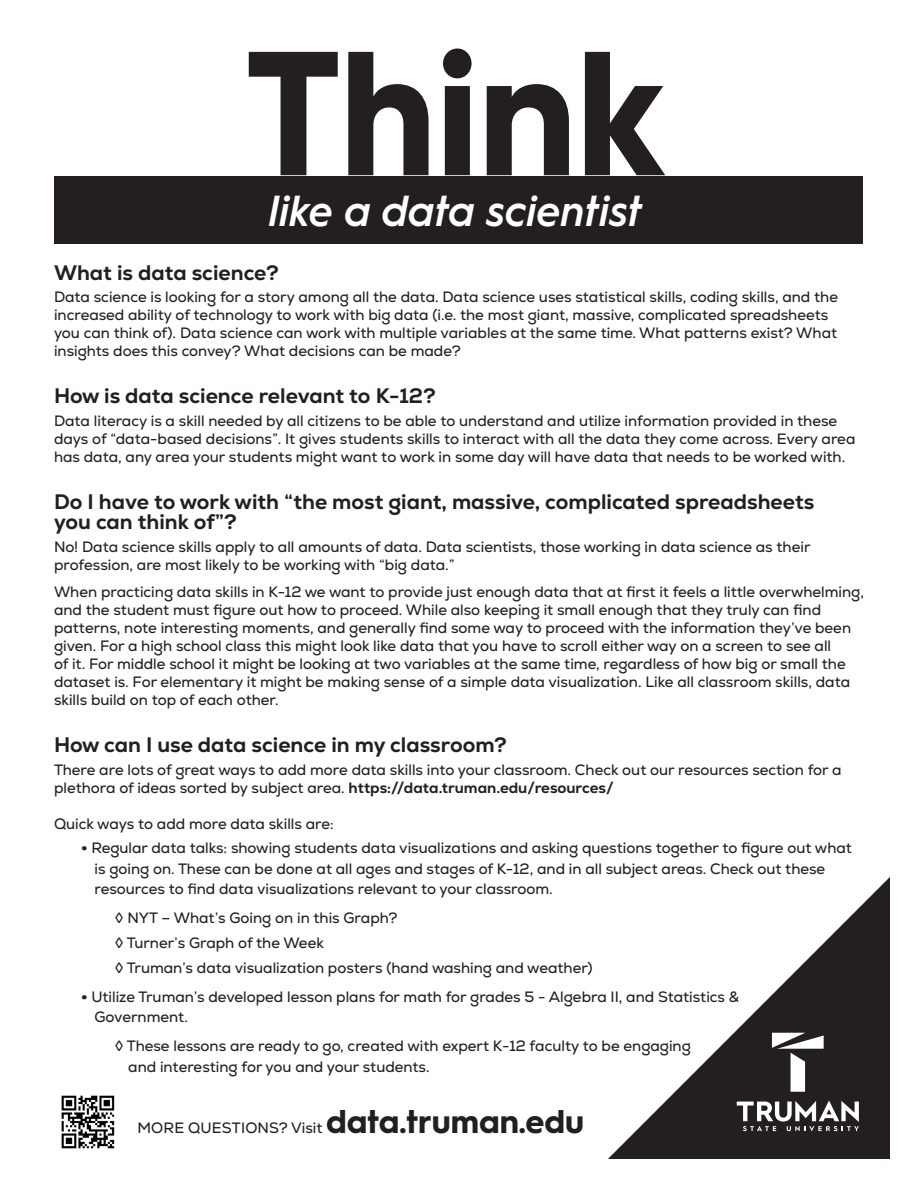
<style>
.page{position:relative;width:918px;height:1188px;background:#fff}
.page>*{position:absolute;margin:0;border:0;box-sizing:border-box;transform-origin:0 0}
.t1{font:700 177px "Hurme Geometric Sans 1";color:#231f20;scale:.95 1}
.t2{font:italic 600 43.5px "Hurme Geometric Sans 1";color:#fff;scale:.95 1}
.t3{font:800 21px/20.2px "Nexa";color:#231f20}
.t4{font:15px/18px "Nexa";color:#231f20}
.s1{font-weight:800}
.s2{font-weight:900}
.s3{font-family:"Hurme Geometric Sans 1";font-weight:700;font-size:33px}
</style>
<div class="page">
<div style="left:55px;top:176px;width:808px;height:67px;background:#231f20"></div>
<img style="left:61px;top:1095px;width:54px;height:54px">
<svg style="left:608px;top:877px;width:282px;height:282px"></svg>
<svg style="left:737px;top:1100px;width:122px;height:31px"></svg>
<svg style="left:772px;top:1033px;width:52px;height:59px"></svg>
<p class="t1" style="left:247px;top:-11px;width:442px">Think</p>
<p class="t2" style="left:270px;top:180px;width:394px">like a data scientist</p>
<p class="t3" style="left:54px;top:262px;width:226px">What is data science?</p>
<p class="t4" style="left:54px;top:288px;width:786px">Data science is looking for a story among all the data. Data science uses statistical skills, coding skills, and the increased ability of technology to work with big data (i.e. the most giant, massive, complicated spreadsheets you can think of). Data science can work with multiple variables at the same time. What patterns exist? What insights does this convey? What decisions can be made?</p>
<p class="t3" style="left:54px;top:386px;width:383px">How is data science relevant to K-12?</p>
<p class="t4" style="left:54px;top:412px;width:803px">Data literacy is a skill needed by all citizens to be able to understand and utilize information provided in these days of “data-based decisions”. It gives students skills to interact with all the data they come across. Every area has data, any area your students might want to work in some day will have data that needs to be worked with.</p>
<p class="t3" style="left:54px;top:492px;width:762px">Do I have to work with “the most giant, massive, complicated spreadsheets you can think of”?</p>
<p class="t4" style="left:54px;top:538px;width:758px">No! Data science skills apply to all amounts of data. Data scientists, those working in data science as their profession, are most likely to be working with “big data.”</p>
<p class="t4" style="left:54px;top:583px;width:812px">When practicing data skills in K-12 we want to provide just enough data that at first it feels a little overwhelming, and the student must figure out how to proceed. While also keeping it small enough that they truly can find patterns, note interesting moments, and generally find some way to proceed with the information they’ve been given. For a high school class this might look like data that you have to scroll either way on a screen to see all<br>of it. For middle school it might be looking at two variables at the same time, regardless of how big or small the dataset is. For elementary it might be making sense of a simple data visualization. Like all classroom skills, data skills build on top of each other.</p>
<p class="t3" style="left:54px;top:735px;width:454px">How can I use data science in my classroom?</p>
<p class="t4" style="left:54px;top:761px;width:789px">There are lots of great ways to add more data skills into your classroom. Check out our resources section for a plethora of ideas sorted by subject area. <span class="s1">https://data.truman.edu/resources/</span></p>
<p class="t4" style="left:54px;top:815px;width:281px">Quick ways to add more data skills are:</p>
<p class="t4" style="left:94px;top:838px;width:759px;line-height:20.2px;text-indent:-14px"><span class="s2">•</span> Regular data talks: showing students data visualizations and asking questions together to figure out what is going on. These can be done at all ages and stages of K-12, and in all subject areas. Check out these resources to find data visualizations relevant to your classroom.</p>
<p class="t4" style="left:115px;top:909px;width:284px">◊ NYT – What’s Going on in this Graph?</p>
<p class="t4" style="left:115px;top:934px;width:211px">◊ Turner’s Graph of the Week</p>
<p class="t4" style="left:115px;top:959px;width:479px">◊ Truman’s data visualization posters (hand washing and weather)</p>
<p class="t4" style="left:94px;top:987px;width:646px;line-height:20.2px;text-indent:-14px"><span class="s2">•</span> Utilize Truman’s developed lesson plans for math for grades 5 - Algebra II, and Statistics &amp;<br>Government.</p>
<p class="t4" style="left:128px;top:1036px;width:564px;line-height:20.2px;text-indent:-14px">◊ These lessons are ready to go, created with expert K-12 faculty to be engaging and interesting for you and your students.</p>
<p class="t4" style="left:137px;top:1119px;width:448px">MORE QUESTIONS? Visit <span class="s3">data.truman.edu</span></p>
</div>
